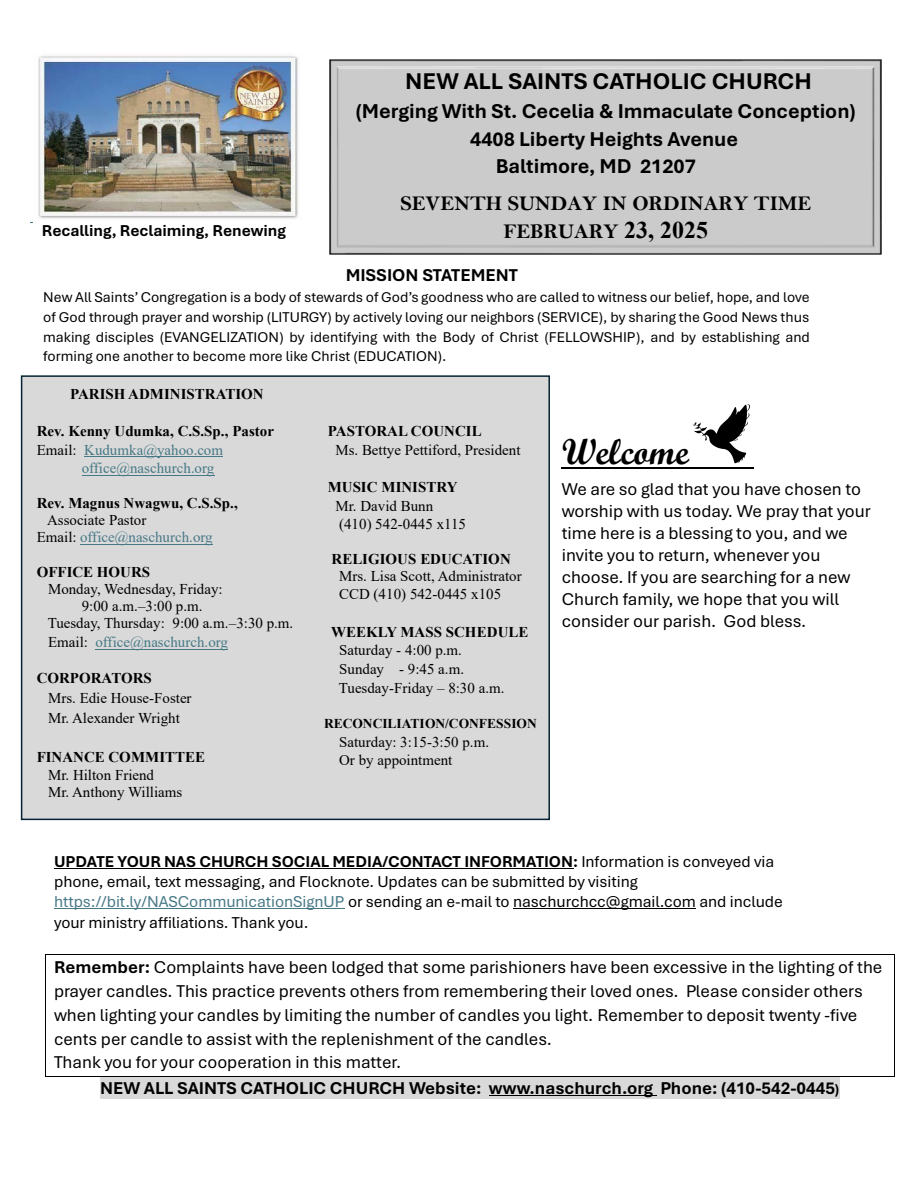
<style>
.page{position:relative;width:918px;height:1188px;background:#fff}
.page>*{position:absolute;margin:0;border:0;box-sizing:border-box;transform-origin:0 0}
.t1{font:36px "Script MT Bold";color:#000}
.t2{font:700 24px "Aptos";color:#000}
.t3{font:700 21.15px "Aptos";color:#000}
.t4{font:21px/28px "Bell MT Bold";color:#000;text-align:center}
.t5{font:700 21px/27.6px "Aptos";letter-spacing:-.005em;color:#000}
.t6{font:18px/21.9px "Aptos";color:#000}
.t7{font:700 18px "Aptos";color:#000}
.t8{font:16.5px/20px "Aptos";letter-spacing:-.005em;color:#000}
.t9{font:700 16.5px "Aptos";color:#000}
.t10{font:15px "Times New Roman";color:#000}
.t11{font:15px/19.8px "Aptos";color:#000;text-align:justify}
.t12{font:700 15px "Times New Roman";color:#000}
.t13{font:15px "Times New Roman";color:#467886}
.t14{font:700 13.5px "Times New Roman";color:#000}
.s1{font-family:"Times New Roman";font-weight:700;font-size:24px}
.s2{color:#000}
.s3{font-weight:400}
.s4{color:#467886}
.s5{font-weight:700}
.s6{font-size:15px}
</style>
<div class="page">
<div style="left:22px;top:376px;width:527px;height:443px;background:#d9d9d9"></div>
<div style="left:21px;top:375px;width:529px;height:445px;border:2px solid #042433"></div>
<hr style="left:84px;top:456px;width:139px;height:1px;background:#467886">
<hr style="left:82px;top:475px;width:132px;height:1px;background:#467886">
<hr style="left:80px;top:544px;width:133px;height:1px;background:#467886">
<hr style="left:95px;top:649px;width:133px;height:1px;background:#467886">
<hr style="left:562px;top:467px;width:192px;height:2px;background:#000">
<hr style="left:54px;top:868px;width:519px;height:1px;background:#000">
<hr style="left:54px;top:908px;width:291px;height:1px;background:#467886">
<hr style="left:513px;top:908px;width:183px;height:1px;background:#000">
<hr style="left:46px;top:954px;width:848px;height:1px;background:#000">
<hr style="left:46px;top:1077px;width:848px;height:1px;background:#000">
<svg style="left:45px;top:954px;width:1px;height:123px"></svg>
<svg style="left:894px;top:954px;width:1px;height:123px"></svg>
<div style="left:100px;top:1077px;width:739px;height:22px;background:#d9d9d9"></div>
<hr style="left:489px;top:1095px;width:168px;height:1px;background:#000">
<img style="left:38px;top:55px;width:260px;height:164px">
<svg style="left:693px;top:404px;width:57px;height:59px"></svg>
<div style="left:330px;top:60px;width:552px;height:194px;background:#cbcbcb"></div>
<p class="t9" style="left:42px;top:221px;width:245px">Recalling, Reclaiming, Renewing</p>
<p class="t2" style="left:405px;top:67px;width:408px">NEW ALL SAINTS CATHOLIC CHURCH</p>
<p class="t3" style="left:356px;top:98px;width:501px">(Merging With St. Cecelia &amp; Immaculate Conception)</p>
<p class="t5" style="left:496px;top:125px;width:244px;text-indent:-26px">4408 Liberty Heights Avenue<br>Baltimore, MD 21207</p>
<p class="t4" style="left:400px;top:190px;width:412px">SEVENTH SUNDAY IN ORDINARY TIME<br>FEBRUARY <span class="s1">23, 2025</span></p>
<p class="t7" style="left:346px;top:264px;width:174px">MISSION STATEMENT</p>
<p class="t11" style="left:43px;top:287px;width:768px">New All Saints’ Congregation is a body of stewards of God’s goodness who are called to witness our belief, hope, and love of God through prayer and worship (LITURGY) by actively loving our neighbors (SERVICE), by sharing the Good News thus making disciples (EVANGELIZATION) by identifying with the Body of Christ (FELLOWSHIP), and by establishing and forming one another to become more like Christ (EDUCATION).</p>
<p class="t12" style="left:70px;top:385px;width:195px">PARISH ADMINISTRATION</p>
<p class="t12" style="left:37px;top:423px;width:239px">Rev. Kenny Udumka, C.S.Sp., Pastor</p>
<p class="t13" style="left:37px;top:441px;width:188px"><span class="s2">Email:</span> Kudumka@yahoo.com</p>
<p class="t13" style="left:82px;top:460px;width:134px">office@naschurch.org</p>
<p class="t12" style="left:37px;top:494px;width:203px">Rev. Magnus Nwagwu, C.S.Sp.,</p>
<p class="t10" style="left:47px;top:512px;width:101px">Associate Pastor</p>
<p class="t13" style="left:37px;top:529px;width:177px"><span class="s2">Email:</span> office@naschurch.org</p>
<p class="t12" style="left:37px;top:563px;width:115px">OFFICE HOURS</p>
<p class="t10" style="left:48px;top:581px;width:176px">Monday, Wednesday, Friday:</p>
<p class="t10" style="left:82px;top:598px;width:122px">9:00 a.m.–3:00 p.m.</p>
<p class="t10" style="left:48px;top:615px;width:247px">Tuesday, Thursday: 9:00 a.m.–3:30 p.m.</p>
<p class="t13" style="left:48px;top:634px;width:181px"><span class="s2">Email:</span> office@naschurch.org</p>
<p class="t12" style="left:37px;top:670px;width:117px">CORPORATORS</p>
<p class="t10" style="left:48px;top:689px;width:145px">Mrs. Edie House-Foster</p>
<p class="t10" style="left:48px;top:709px;width:133px">Mr. Alexander Wright</p>
<p class="t12" style="left:37px;top:749px;width:170px">FINANCE COMMITTEE</p>
<p class="t10" style="left:48px;top:766px;width:108px">Mr. Hilton Friend</p>
<p class="t10" style="left:48px;top:783px;width:136px">Mr. Anthony Williams</p>
<p class="t12" style="left:328px;top:423px;width:155px">PASTORAL COUNCIL</p>
<p class="t10" style="left:335px;top:441px;width:187px">Ms. Bettye Pettiford, President</p>
<p class="t12" style="left:328px;top:478px;width:131px">MUSIC MINISTRY</p>
<p class="t10" style="left:335px;top:497px;width:99px">Mr. David Bunn</p>
<p class="t10" style="left:339px;top:516px;width:128px">(410) 542-0445 x115</p>
<p class="t12" style="left:332px;top:550px;width:181px">RELIGIOUS EDUCATION</p>
<p class="t10" style="left:339px;top:568px;width:184px">Mrs. Lisa Scott, Administrator</p>
<p class="t10" style="left:339px;top:586px;width:163px">CCD (410) 542-0445 x105</p>
<p class="t12" style="left:331px;top:623px;width:199px">WEEKLY MASS SCHEDULE</p>
<p class="t10" style="left:339px;top:642px;width:124px">Saturday - 4:00 p.m.</p>
<p class="t10" style="left:339px;top:661px;width:126px">Sunday - 9:45 a.m.</p>
<p class="t10" style="left:339px;top:679px;width:167px">Tuesday-Friday – 8:30 a.m.</p>
<p class="t14" style="left:324px;top:716px;width:214px">RECONCILIATION/CONFESSION</p>
<p class="t10" style="left:339px;top:733px;width:151px">Saturday: 3:15-3:50 p.m.</p>
<p class="t10" style="left:339px;top:752px;width:115px">Or by appointment</p>
<p class="t1" style="left:562px;top:430px;width:129px">Welcome</p>
<p class="t6" style="left:562px;top:478px;width:311px">We are so glad that you have chosen to worship with us today. We pray that your</p>
<p class="t6" style="left:562px;top:522px;width:288px">time here is a blessing to you, and we</p>
<p class="t6" style="left:562px;top:544px;width:290px">invite you to return, whenever you choose. If you are searching for a new Church family, we hope that you will consider our parish. God bless.</p>
<p class="t9" style="left:54px;top:852px;width:722px">UPDATE YOUR NAS CHURCH SOCIAL MEDIA/CONTACT INFORMATION: <span class="s3">Information is conveyed via</span></p>
<p class="t8" style="left:54px;top:872px;width:730px">phone, email, text messaging, and Flocknote. Updates can be submitted by visiting <span class="s4">https://bit.ly/NASCommunicationSignUP</span> or sending an e-mail to naschurchcc@gmail.com and include</p>
<p class="t8" style="left:54px;top:912px;width:256px">your ministry affiliations. Thank you.</p>
<p class="t6" style="left:54px;top:956px;width:830px;line-height:23.7px"><span class="s5">Remember:</span> Complaints have been lodged that some parishioners have been excessive in the lighting of the prayer candles. This practice prevents others from remembering their loved ones. Please consider others when lighting your candles by limiting the number of candles you light. Remember to deposit twenty -five cents per candle to assist with the replenishment of the candles.</p>
<p class="t6" style="left:54px;top:1051px;width:349px">Thank you for your cooperation in this matter.</p>
<p class="t7" style="left:100px;top:1077px;width:741px">NEW ALL SAINTS CATHOLIC CHURCH Website: www.naschurch.org Phone: (410-542-0445<span class="s6">)</span></p>
</div>
